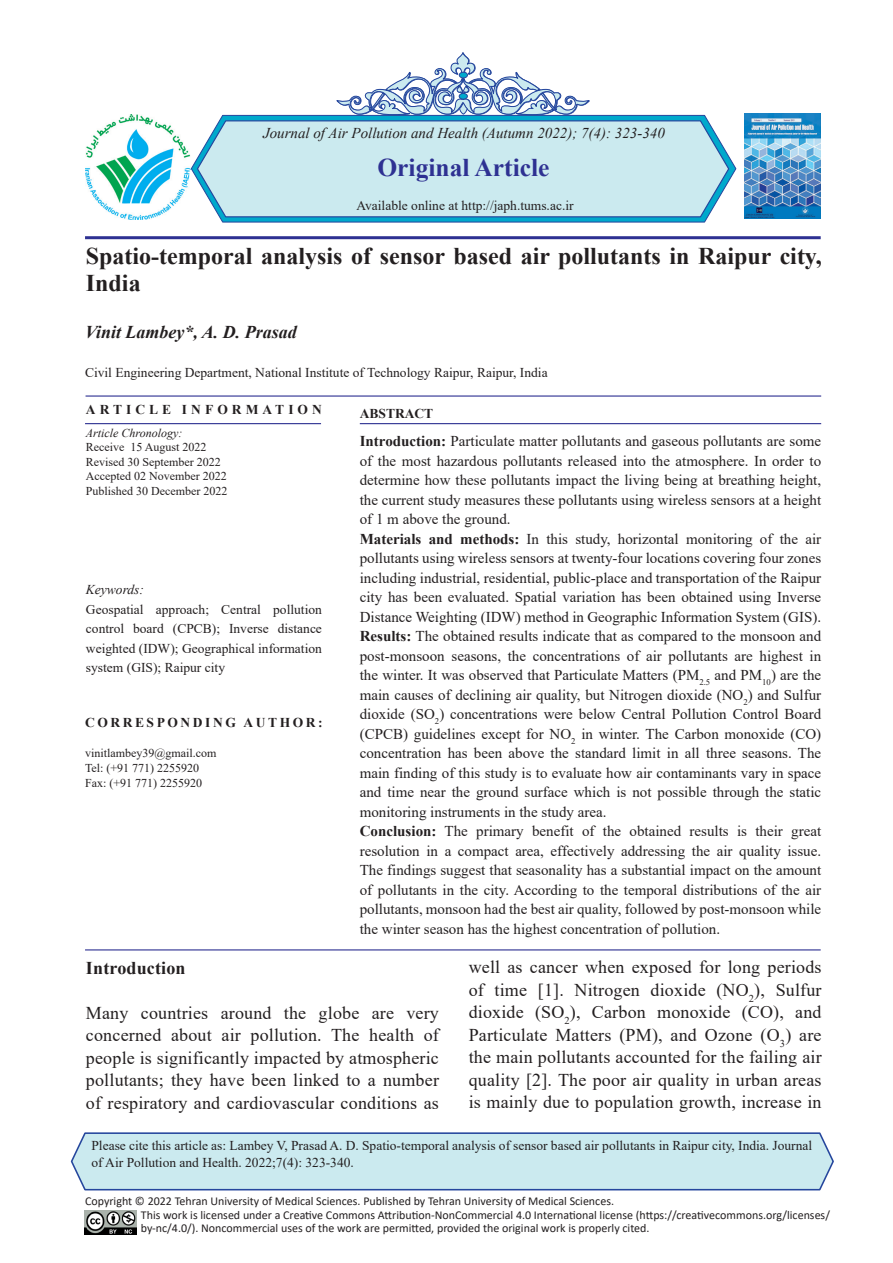
<style>
.page{position:relative;width:893px;height:1263px;background:#fff}
.page>*{position:absolute;margin:0;border:0;box-sizing:border-box;transform-origin:0 0}
.t1{font:700 25.5px "Times New Roman";color:#2e3192}
.t2{font:700 24px/27.6px "Times New Roman";color:#231f20}
.t3{font:18px/22.5px "Times New Roman";letter-spacing:.01em;color:#231f20;text-align:justify}
.t4{font:italic 700 18px "Times New Roman";color:#231f20}
.t5{font:700 18px "Times New Roman";letter-spacing:.01em;color:#231f20}
.t6{font:15px/19.5px "Times New Roman";color:#231f20;text-align:justify}
.t7{font:italic 15px "Times New Roman";color:#231f20}
.t8{font:13.5px/19.5px "Times New Roman";color:#231f20}
.t9{font:700 13.5px "Times New Roman";letter-spacing:.19em;color:#231f20}
.t10{font:700 13.5px "Times New Roman";letter-spacing:.3em;color:#231f20}
.t11{font:italic 13.5px "Times New Roman";color:#231f20}
.t12{font:700 13.5px "Times New Roman";color:#231f20}
.t13{font:12px/13.5px "Calibri";color:#231f20}
.t14{font:12px "Times New Roman";color:#231f20}
.t15{font:italic 12px "Times New Roman";color:#231f20}
.s1{font-weight:700}
</style>
<div class="page">
<svg style="left:70px;top:1132px;width:764px;height:59px;background:#c3e1ea"></svg>
<svg style="left:336px;top:52px;width:254px;height:63px"></svg>
<svg style="left:460px;top:103px;width:7px;height:11px"></svg>
<div style="left:459px;top:103px;width:8px;height:11px;border:1px solid #25469d;border-radius:50%"></div>
<div style="left:459px;top:72px;width:8px;height:6px;background:#00a9cc;border-radius:50%"></div>
<div style="left:459px;top:72px;width:9px;height:6px;border:1px solid #25469d;border-radius:50%"></div>
<div style="left:459px;top:93px;width:8px;height:6px;background:#00a9cc;border-radius:50%"></div>
<div style="left:459px;top:93px;width:9px;height:6px;border:1px solid #25469d;border-radius:50%"></div>
<svg style="left:190px;top:115px;width:547px;height:108px;fill:#00a9cc"></svg>
<svg style="left:196px;top:120px;width:534px;height:98px;background:#c2e4ec"></svg>
<hr style="left:85px;top:236px;width:736px;height:3px;background:#2e3192">
<hr style="left:86px;top:395px;width:735px;height:2px;background:#2e3192">
<hr style="left:85px;top:949px;width:736px;height:1px;background:#2e3192">
<hr style="left:360px;top:423px;width:461px;height:1px;background:#2e3192">
<hr style="left:85px;top:423px;width:236px;height:1px;background:#2e3192">
<img style="left:744px;top:113px;width:77px;height:105px">
<img style="left:85px;top:114px;width:105px;height:105px">
<img style="left:85px;top:1211px;width:51px;height:23px">
<p class="t7" style="left:263px;top:123px;width:403px">Journal of Air Pollution and Health (Autumn 2022); 7(4): 323-340</p>
<p class="t1" style="left:377px;top:149px;width:174px">Original Article</p>
<p class="t8" style="left:356px;top:196px;width:219px">Available online at http://japh.tums.ac.ir</p>
<p class="t2" style="left:86px;top:241px;width:737px">Spatio-temporal analysis of sensor based air pollutants in Raipur city,<br>India</p>
<p class="t4" style="left:85px;top:319px;width:213px">Vinit Lambey*, A. D. Prasad</p>
<p class="t8" style="left:85px;top:362px;width:464px">Civil Engineering Department, National Institute of Technology Raipur, Raipur, India</p>
<p class="t10" style="left:86px;top:400px;width:237px">ARTICLE INFORMATION</p>
<p class="t15" style="left:86px;top:425px;width:98px">Article Chronology:</p>
<p class="t14" style="left:86px;top:439px;width:122px">Receive 15 August 2022</p>
<p class="t14" style="left:86px;top:453px;width:136px">Revised 30 September 2022</p>
<p class="t14" style="left:86px;top:468px;width:142px">Accepted 02 November 2022</p>
<p class="t14" style="left:86px;top:482px;width:143px">Published 30 December 2022</p>
<p class="t12" style="left:360px;top:404px;width:75px">ABSTRACT</p>
<p class="t6" style="left:360px;top:431px;width:463px"><span class="s1">Introduction:</span> Particulate matter pollutants and gaseous pollutants are some of the most hazardous pollutants released into the atmosphere. In order to determine how these pollutants impact the living being at breathing height, the current study measures these pollutants using wireless sensors at a height of 1 m above the ground.</p>
<p class="t6" style="left:360px;top:529px;width:463px"><span class="s1">Materials and methods:</span> In this study, horizontal monitoring of the air pollutants using wireless sensors at twenty-four locations covering four zones including industrial, residential, public-place and transportation of the Raipur city has been evaluated. Spatial variation has been obtained using Inverse Distance Weighting (IDW) method in Geographic Information System (GIS).</p>
<p class="t6" style="left:360px;top:626px;width:463px"><span class="s1">Results:</span> The obtained results indicate that as compared to the monsoon and post-monsoon seasons, the concentrations of air pollutants are highest in the winter. It was observed that Particulate Matters (PM<sub>2.5</sub> and PM<sub>10</sub>) are the main causes of declining air quality, but Nitrogen dioxide (NO<sub>2</sub>) and Sulfur dioxide (SO<sub>2</sub>) concentrations were below Central Pollution Control Board (CPCB) guidelines except for NO<sub>2</sub> in winter. The Carbon monoxide (CO) concentration has been above the standard limit in all three seasons. The main finding of this study is to evaluate how air contaminants vary in space and time near the ground surface which is not possible through the static monitoring instruments in the study area.</p>
<p class="t6" style="left:360px;top:821px;width:463px"><span class="s1">Conclusion:</span> The primary benefit of the obtained results is their great resolution in a compact area, effectively addressing the air quality issue.<br>The findings suggest that seasonality has a substantial impact on the amount of pollutants in the city. According to the temporal distributions of the air pollutants, monsoon had the best air quality, followed by post-monsoon while the winter season has the highest concentration of pollution.</p>
<p class="t11" style="left:86px;top:580px;width:59px">Keywords:</p>
<p class="t8" style="left:86px;top:599px;width:238px;text-align:justify">Geospatial approach; Central pollution control board (CPCB); Inverse distance weighted (IDW); Geographical information system (GIS); Raipur city</p>
<p class="t9" style="left:85px;top:712px;width:239px">CORRESPONDING AUTHOR:</p>
<p class="t14" style="left:85px;top:744px;width:133px">vinitlambey39@gmail.com</p>
<p class="t14" style="left:85px;top:759px;width:116px">Tel: (+91 771) 2255920</p>
<p class="t14" style="left:85px;top:774px;width:119px">Fax: (+91 771) 2255920</p>
<p class="t5" style="left:86px;top:955px;width:101px">Introduction</p>
<p class="t3" style="left:86px;top:1001px;width:354px">Many countries around the globe are very concerned about air pollution. The health of people is significantly impacted by atmospheric pollutants; they have been linked to a number of respiratory and cardiovascular conditions as</p>
<p class="t3" style="left:469px;top:955px;width:354px">well as cancer when exposed for long periods of time [1]. Nitrogen dioxide (NO<sub>2</sub>), Sulfur dioxide (SO<sub>2</sub>), Carbon monoxide (CO), and Particulate Matters (PM), and Ozone (O<sub>3</sub>) are the main pollutants accounted for the failing air quality [2]. The poor air quality in urban areas is mainly due to population growth, increase in</p>
<p class="t8" style="left:91px;top:1137px;width:722px;line-height:16.5px">Please cite this article as: Lambey V, Prasad A. D. Spatio-temporal analysis of sensor based air pollutants in Raipur city, India. Journal of Air Pollution and Health. 2022;7(4): 323-340.</p>
<p class="t13" style="left:85px;top:1194px;width:530px">Copyright © 2022 Tehran University of Medical Sciences. Published by Tehran University of Medical Sciences.</p>
<p class="t13" style="left:141px;top:1208px;width:691px">This work is licensed under a Creative Commons Attribution-NonCommercial 4.0 International license (https://creativecommons.org/licenses/ by-nc/4.0/). Noncommercial uses of the work are permitted, provided the original work is properly cited.</p>
</div>
